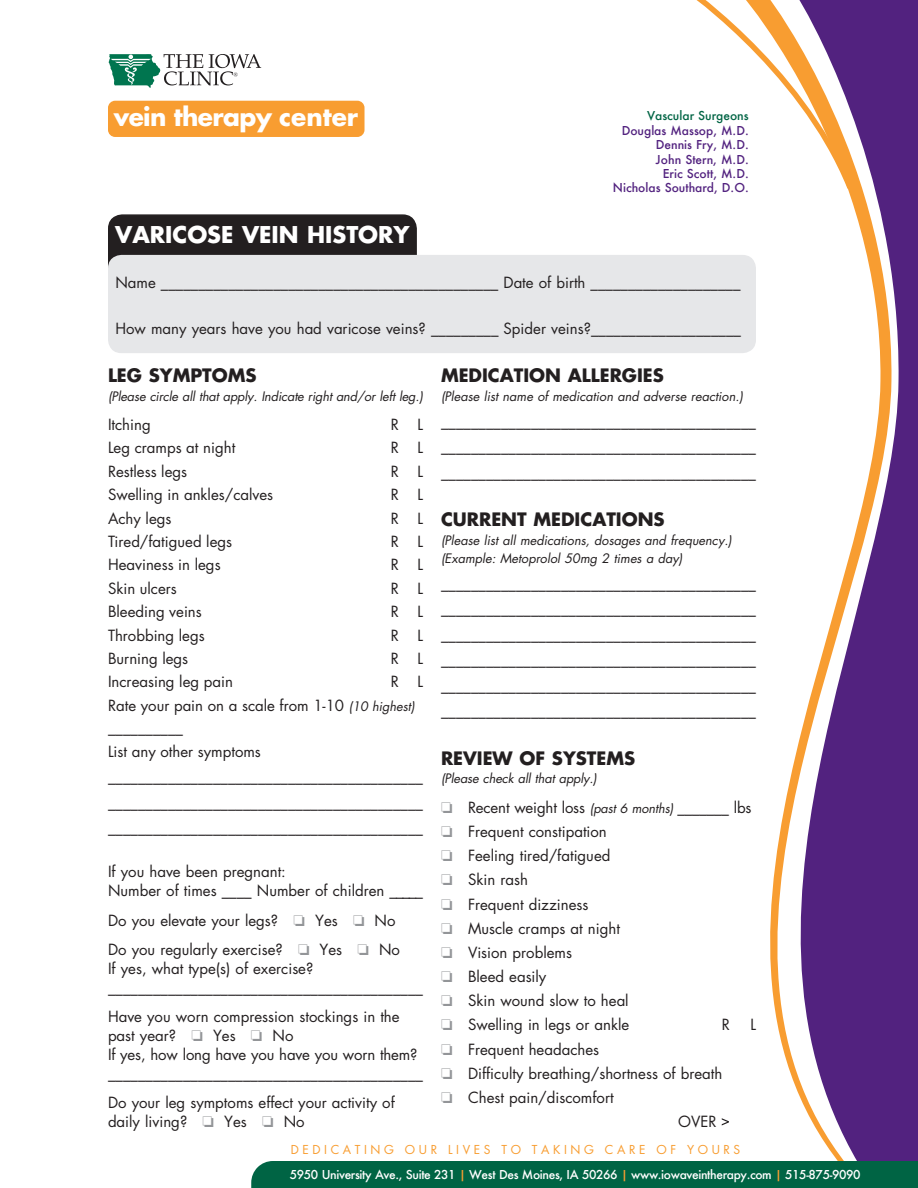
<style>
.page{position:relative;width:918px;height:1188px;background:#fff}
.page>*{position:absolute;margin:0;border:0;box-sizing:border-box;transform-origin:0 0}
.t1{font:700 24.75px "Futura";letter-spacing:-.025em;color:#fff}
.t2{font:700 22.5px "Futura";color:#fff}
.t3{font:700 18px "Futura";color:#231f20}
.t4{font:15px/18.8px "Futura";color:#231f20}
.t5{font:italic 12.75px/18.8px "Futura";color:#231f20}
.t6{font:500 12px "Futura";letter-spacing:-.03em;color:#fff}
.t7{font:500 12px/14.4px "Futura";color:#52227f;text-align:right}
.t8{font:12px "Futura";letter-spacing:.3em;color:#f89d31}
.t9{font:500 12px "Futura";color:#006444}
.s1{font-style:italic;font-size:12.75px}
.s2{color:#939598}
.s3{color:#f89d31}
</style>
<div class="page">
<svg style="left:721px;top:0;width:197px;height:1161px"></svg>
<svg style="left:696px;top:0;width:161px;height:195px"></svg>
<svg style="left:722px;top:1118px;width:7px;height:7px"></svg>
<div style="left:109px;top:215px;width:307px;height:84px;background:#231f20;border-radius:14px"></div>
<div style="left:108px;top:214px;width:309px;height:86px;border:2px solid #231f20;border-radius:14px"></div>
<svg style="left:109px;top:54px;width:152px;height:34px"></svg>
<div style="left:108px;top:101px;width:257px;height:36px;background:#f89d31;border-radius:7px"></div>
<div style="left:108px;top:255px;width:648px;height:98px;background:#e6e7e9;border-radius:13px"></div>
<div style="left:251px;top:1161px;width:667px;height:27px;background:#006444"></div>
<p class="t1" style="left:114px;top:100px;width:246px">vein therapy center</p>
<p class="t2" style="left:115px;top:219px;width:296px">VARICOSE VEIN HISTORY</p>
<p class="t9" style="left:647px;top:108px;width:103px">Vascular Surgeons</p>
<p class="t7" style="left:622px;top:123px;width:129px">Douglas Massop, M.D.</p>
<p class="t7" style="left:656px;top:137px;width:94px">Dennis Fry, M.D.</p>
<p class="t7" style="left:656px;top:152px;width:94px">John Stern, M.D.</p>
<p class="t7" style="left:613px;top:166px;width:137px">Eric Scott, M.D.<br>Nicholas Southard, D.O.</p>
<p class="t4" style="left:115px;top:273px;width:627px">Name _____________________________________________ Date of birth ____________________</p>
<p class="t4" style="left:115px;top:319px;width:627px">How many years have you had varicose veins? _________ Spider veins?____________________</p>
<p class="t3" style="left:108px;top:363px;width:150px">LEG SYMPTOMS</p>
<p class="t5" style="left:108px;top:387px;width:317px">(Please circle all that apply. Indicate right and/or left leg.)</p>
<p class="t4" style="left:108px;top:415px;width:44px">Itching</p>
<p class="t4" style="left:391px;top:415px;width:34px">R L</p>
<p class="t4" style="left:108px;top:438px;width:129px">Leg cramps at night</p>
<p class="t4" style="left:391px;top:438px;width:34px">R L</p>
<p class="t4" style="left:108px;top:462px;width:81px">Restless legs</p>
<p class="t4" style="left:391px;top:462px;width:34px">R L</p>
<p class="t4" style="left:108px;top:485px;width:167px">Swelling in ankles/calves</p>
<p class="t4" style="left:391px;top:485px;width:34px">R L</p>
<p class="t4" style="left:108px;top:508px;width:65px">Achy legs</p>
<p class="t4" style="left:391px;top:508px;width:34px">R L</p>
<p class="t4" style="left:108px;top:532px;width:126px">Tired/fatigued legs</p>
<p class="t4" style="left:391px;top:532px;width:34px">R L</p>
<p class="t4" style="left:108px;top:555px;width:114px">Heaviness in legs</p>
<p class="t4" style="left:391px;top:555px;width:34px">R L</p>
<p class="t4" style="left:108px;top:579px;width:70px">Skin ulcers</p>
<p class="t4" style="left:391px;top:579px;width:34px">R L</p>
<p class="t4" style="left:108px;top:602px;width:95px">Bleeding veins</p>
<p class="t4" style="left:391px;top:602px;width:34px">R L</p>
<p class="t4" style="left:108px;top:625px;width:98px">Throbbing legs</p>
<p class="t4" style="left:391px;top:625px;width:34px">R L</p>
<p class="t4" style="left:108px;top:649px;width:82px">Burning legs</p>
<p class="t4" style="left:391px;top:649px;width:34px">R L</p>
<p class="t4" style="left:108px;top:672px;width:126px">Increasing leg pain</p>
<p class="t4" style="left:391px;top:672px;width:34px">R L</p>
<p class="t4" style="left:108px;top:694px;width:308px;line-height:22.5px">Rate your pain on a scale from 1-10 <span class="s1">(10 highest) </span>__________</p>
<p class="t4" style="left:108px;top:738px;width:316px;line-height:25.5px">List any other symptoms __________________________________________</p>
<p class="t4" style="left:108px;top:793px;width:316px">__________________________________________</p>
<p class="t4" style="left:108px;top:818px;width:316px">__________________________________________</p>
<p class="t4" style="left:108px;top:862px;width:316px">If you have been pregnant:<br>Number of times ____ Number of children _____</p>
<p class="t4" style="left:108px;top:911px;width:289px">Do you elevate your legs? <span class="s2">□</span> Yes <span class="s2">□</span> No</p>
<p class="t4" style="left:108px;top:940px;width:316px">Do you regularly exercise? <span class="s2">□</span> Yes <span class="s2">□</span> No<br>If yes, what type(s) of exercise? __________________________________________</p>
<p class="t4" style="left:108px;top:1007px;width:316px">Have you worn compression stockings in the past year? <span class="s2">□</span> Yes <span class="s2">□</span> No<br>If yes, how long have you have you worn them? __________________________________________</p>
<p class="t4" style="left:108px;top:1093px;width:288px">Do your leg symptoms effect your activity of daily living? <span class="s2">□</span> Yes <span class="s2">□</span> No</p>
<p class="t3" style="left:441px;top:363px;width:224px">MEDICATION ALLERGIES</p>
<p class="t5" style="left:441px;top:387px;width:303px">(Please list name of medication and adverse reaction.)</p>
<p class="t4" style="left:441px;top:412px;width:316px">__________________________________________</p>
<p class="t4" style="left:441px;top:437px;width:316px">__________________________________________</p>
<p class="t4" style="left:441px;top:463px;width:316px">__________________________________________</p>
<p class="t3" style="left:441px;top:507px;width:225px">CURRENT MEDICATIONS</p>
<p class="t5" style="left:441px;top:530px;width:292px">(Please list all medications, dosages and frequency.) (Example: Metoprolol 50mg 2 times a day)</p>
<p class="t4" style="left:441px;top:574px;width:316px">__________________________________________</p>
<p class="t4" style="left:441px;top:599px;width:316px">__________________________________________</p>
<p class="t4" style="left:441px;top:625px;width:316px">__________________________________________</p>
<p class="t4" style="left:441px;top:650px;width:316px">__________________________________________</p>
<p class="t4" style="left:441px;top:676px;width:316px">__________________________________________</p>
<p class="t4" style="left:441px;top:701px;width:316px">__________________________________________</p>
<p class="t3" style="left:441px;top:745px;width:196px">REVIEW OF SYSTEMS</p>
<p class="t5" style="left:441px;top:769px;width:157px">(Please check all that apply.)</p>
<p class="t4" style="left:441px;top:798px;width:312px"><span class="s2">□</span> Recent weight loss <span class="s1">(past 6 months)</span> _______ lbs</p>
<p class="t4" style="left:441px;top:822px;width:167px"><span class="s2">□</span> Frequent constipation</p>
<p class="t4" style="left:441px;top:846px;width:171px"><span class="s2">□</span> Feeling tired/fatigued</p>
<p class="t4" style="left:441px;top:870px;width:88px"><span class="s2">□</span> Skin rash</p>
<p class="t4" style="left:441px;top:895px;width:149px"><span class="s2">□</span> Frequent dizziness</p>
<p class="t4" style="left:441px;top:919px;width:180px"><span class="s2">□</span> Muscle cramps at night</p>
<p class="t4" style="left:441px;top:943px;width:133px"><span class="s2">□</span> Vision problems</p>
<p class="t4" style="left:441px;top:967px;width:107px"><span class="s2">□</span> Bleed easily</p>
<p class="t4" style="left:441px;top:991px;width:189px"><span class="s2">□</span> Skin wound slow to heal</p>
<p class="t4" style="left:441px;top:1015px;width:190px"><span class="s2">□</span> Swelling in legs or ankle</p>
<p class="t4" style="left:722px;top:1015px;width:10px">R</p>
<p class="t4" style="left:750px;top:1015px;width:7px">L</p>
<p class="t4" style="left:441px;top:1039px;width:160px"><span class="s2">□</span> Frequent headaches</p>
<p class="t4" style="left:441px;top:1064px;width:283px"><span class="s2">□</span> Difficulty breathing/shortness of breath</p>
<p class="t4" style="left:441px;top:1088px;width:174px"><span class="s2">□</span> Chest pain/discomfort</p>
<p class="t4" style="left:678px;top:1112px;width:40px">OVER</p>
<p class="t8" style="left:291px;top:1141px;width:451px">DEDICATING OUR LIVES TO TAKING CARE OF YOURS</p>
<p class="t6" style="left:290px;top:1167px;width:572px">5950 University Ave., Suite 231 <span class="s3">|</span> West Des Moines, IA 50266 <span class="s3">|</span> www.iowaveintherapy.com <span class="s3">|</span> 515-875-9090</p>
</div>
